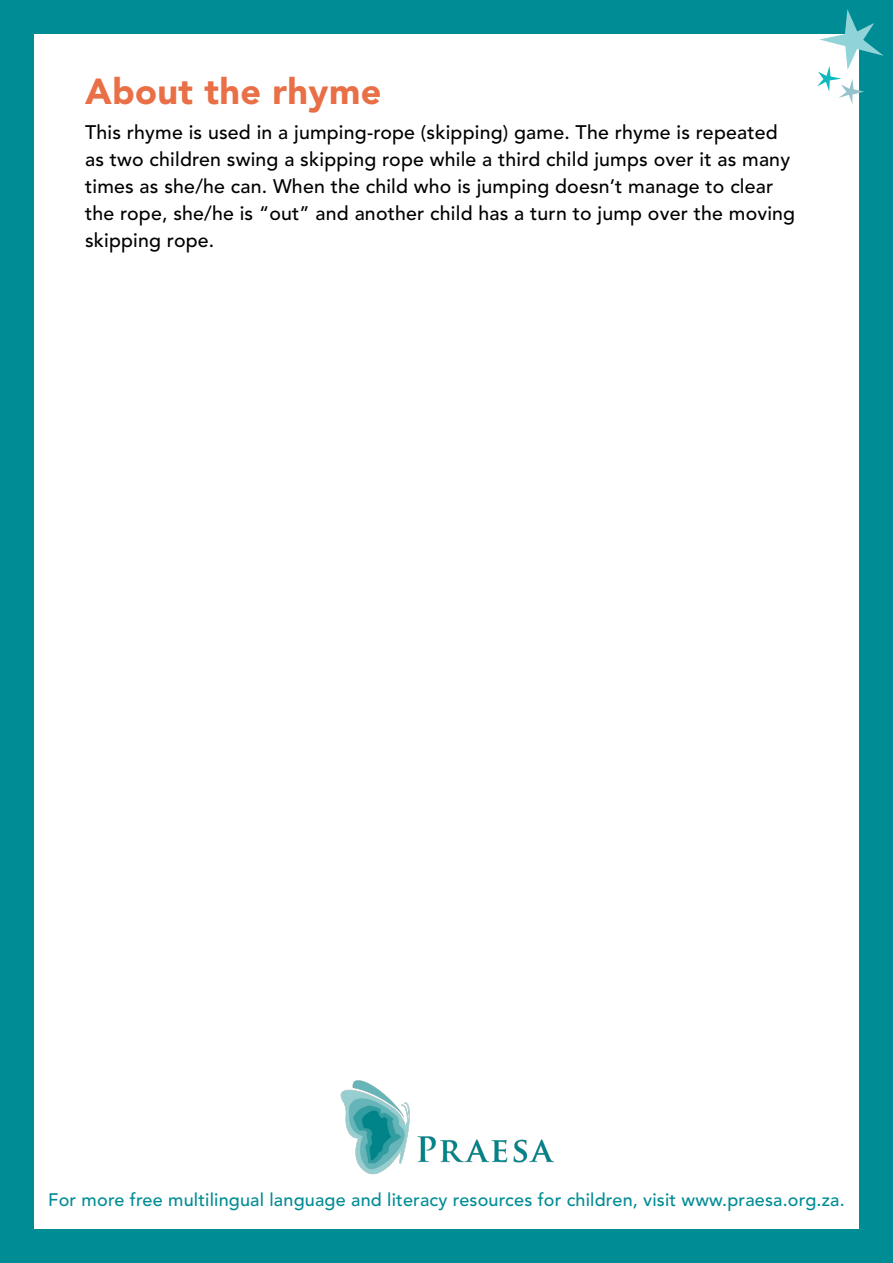
<style>
.page{position:relative;width:893px;height:1263px;background:#008c95}
.page>*{position:absolute;margin:0;border:0;box-sizing:border-box;transform-origin:0 0}
.t1{font:900 36px "Avenir LT Std";letter-spacing:.01em;color:#e86f46}
.t2{font:500 19.5px/27px "Avenir LT Std";letter-spacing:.01em;color:#000}
.t3{font:500 18px "Avenir LT Std";letter-spacing:.01em;color:#008c95}
</style>
<div class="page">
<div style="left:34px;top:34px;width:825px;height:1195px;background:#fff"></div>
<img style="left:340px;top:1080px;width:213px;height:95px">
<svg style="left:817px;top:9px;width:67px;height:95px"></svg>
<h1 class="t1" style="left:85px;top:70px;width:298px">About the rhyme</h1>
<p class="t2" style="left:85px;top:120px;width:712px">This rhyme is used in a jumping-rope (skipping) game. The rhyme is repeated as two children swing a skipping rope while a third child jumps over it as many times as she/he can. When the child who is jumping doesn’t manage to clear the rope, she/he is “out” and another child has a turn to jump over the moving skipping rope.</p>
<p class="t3" style="left:48px;top:1189px;width:798px">For more free multilingual language and literacy resources for children, visit www.praesa.org.za.</p>
</div>
